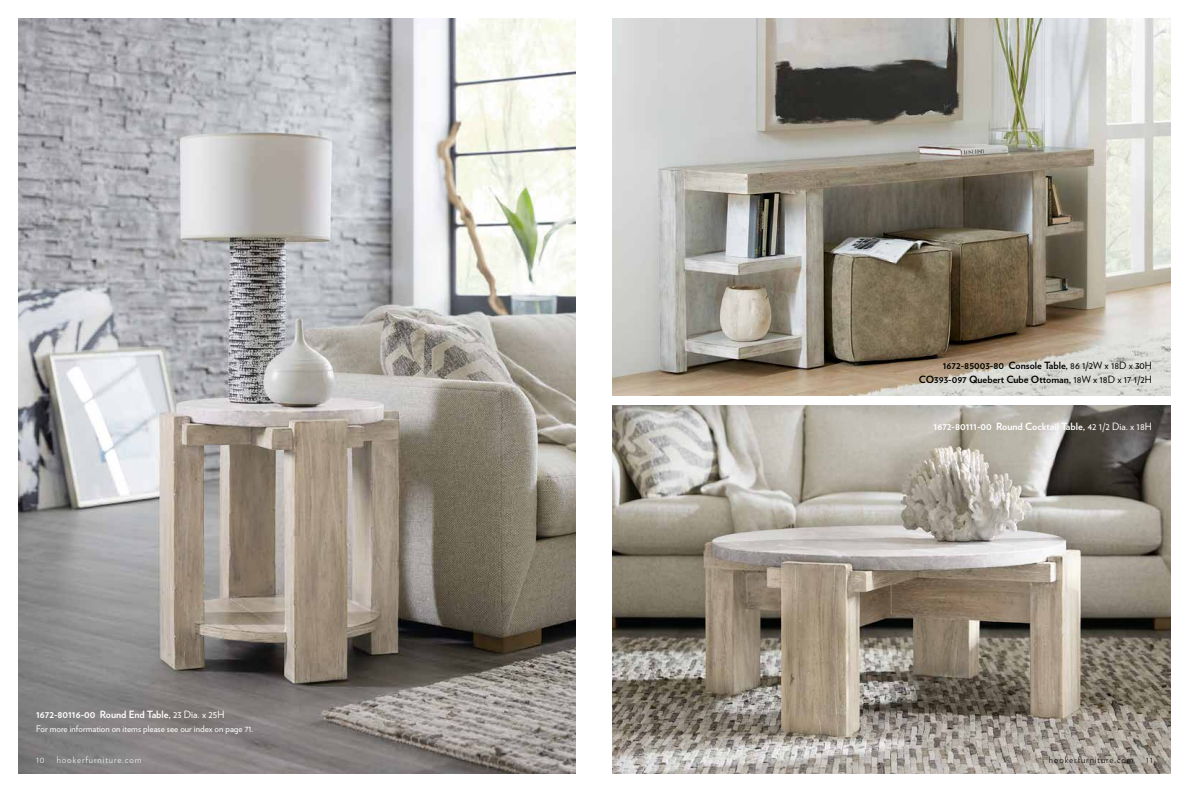
<style>
.page{position:relative;width:1188px;height:792px;background:#fff}
.page>*{position:absolute;margin:0;border:0;box-sizing:border-box;transform-origin:0 0}
.t1{font:700 10px/14px "Verlag";color:#000;text-align:right}
.t2{font:700 10px "Verlag";color:#fff}
.t3{font:9px "Verlag";color:#fff}
.t4{font:300 9px "Verlag";letter-spacing:.1em;color:#fff}
.t5{font:300 9px "Verlag";letter-spacing:.1em;color:#000}
.s1{font-weight:400}
</style>
<div class="page">
<img style="left:18px;top:18px;width:558px;height:756px">
<img style="left:612px;top:405px;width:558px;height:369px">
<img style="left:612px;top:18px;width:558px;height:378px">
<p class="t1" style="left:919px;top:358px;width:235px">1672-85003-80 Console Table, <span class="s1">86 1/2W x 18D x 30H<br></span>CO393-097 Quebert Cube Ottoman, <span class="s1">18W x 18D x 17 1/2H</span></p>
<p class="t2" style="left:934px;top:418px;width:220px">1672-80111-00 Round Cocktail Table, <span class="s1">42 1/2 Dia. x 18H</span></p>
<p class="t2" style="left:36px;top:706px;width:190px">1672-80116-00 Round End Table, <span class="s1">23 Dia. x 25H</span></p>
<p class="t3" style="left:36px;top:722px;width:219px">For more information on items please see our index on page 71.</p>
<p class="t4" style="left:36px;top:753px;width:10px">10</p>
<p class="t4" style="left:57px;top:753px;width:86px">hookerfurniture.com</p>
<p class="t5" style="left:1049px;top:753px;width:86px">hookerfurniture.com</p>
<p class="t5" style="left:1146px;top:753px;width:8px">11</p>
</div>
